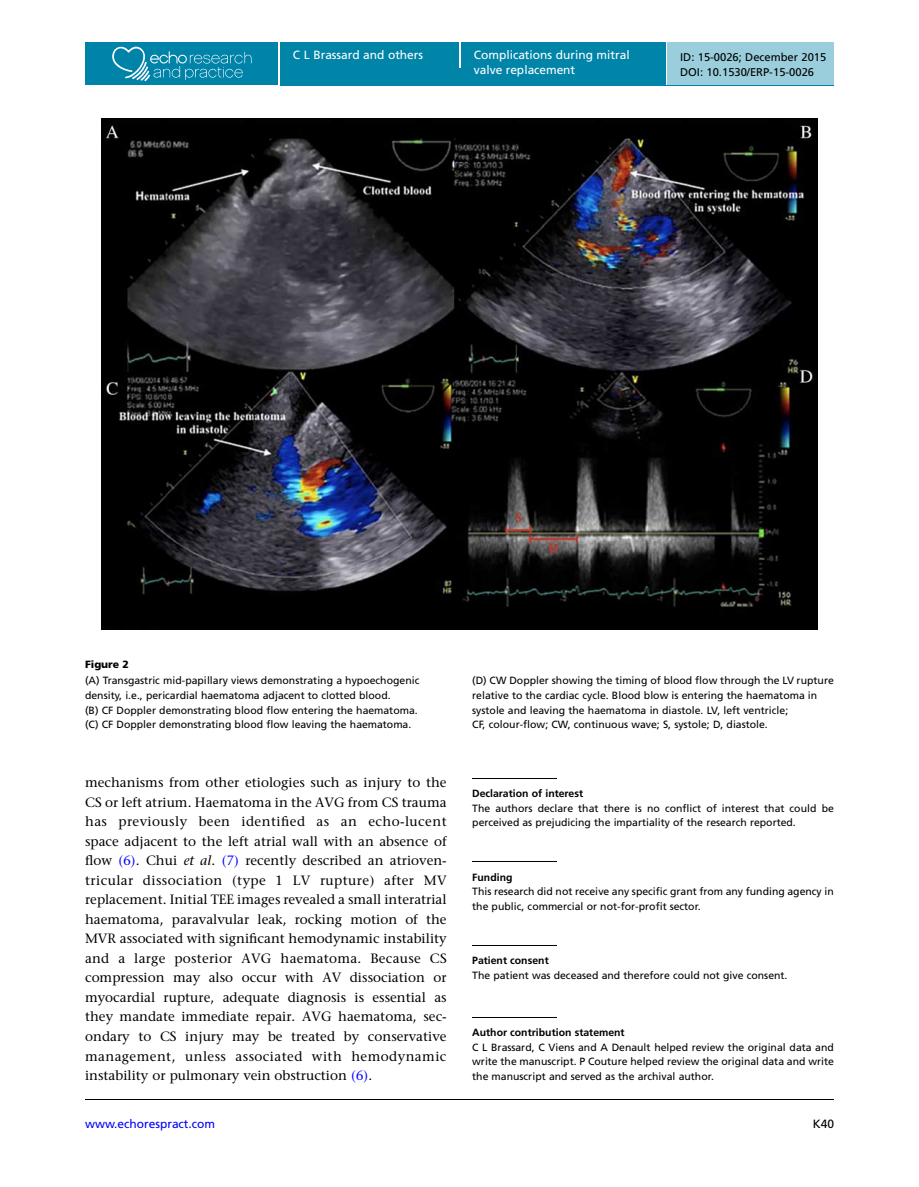
<style>
.page{position:relative;width:919px;height:1187px;background:#fff}
.page>*{position:absolute;margin:0;border:0;box-sizing:border-box;transform-origin:0 0}
.t1{font:13.5px/19.5px "Adv PS9725";color:#000;text-align:justify}
.t2{font:12px/14.5px "Adv PSA334";color:#fff}
.t3{font:12px "Adv PSA334";color:#00f}
.t4{font:12px "Adv PSA334";color:#000}
.t5{font:11.25px/14.5px "Adv PSA334";color:#000}
.t6{font:10.5px/14.5px "Adv PSA334";color:#000}
.t7{font:10.5px "Adv PSA336";color:#000}
.t8{font:10.5px "Adv PSA338";color:#000}
.s1{color:#00f}
.s2{font-family:"Adv PS9794"}
</style>
<div class="page">
<hr style="left:472px;top:777px;width:84px;height:1px;background:#000">
<hr style="left:472px;top:861px;width:84px;height:1px;background:#000">
<hr style="left:472px;top:944px;width:84px;height:1px;background:#000">
<hr style="left:472px;top:1016px;width:84px;height:1px;background:#000">
<img style="left:102px;top:119px;width:715px;height:510px">
<div style="left:85px;top:43px;width:194px;height:42px;background:#0083a8"></div>
<svg style="left:112px;top:46px;width:139px;height:36px"></svg>
<div style="left:280px;top:51px;width:553px;height:34px;background:#0084a8"></div>
<div style="left:280px;top:43px;width:179px;height:8px;background:#0084a8"></div>
<hr style="left:459px;top:43px;width:2px;height:25px;background:#fff">
<div style="left:461px;top:43px;width:204px;height:42px;background:#0084a8"></div>
<hr style="left:665px;top:43px;width:2px;height:42px;background:#fff">
<div style="left:667px;top:43px;width:82px;height:42px;background:#9acedc"></div>
<div style="left:749px;top:43px;width:84px;height:42px;background:#9acedc"></div>
<hr style="left:85px;top:1099px;width:748px;height:1px;background:#000">
<p class="t2" style="left:293px;top:49px;width:132px">C L Brassard and others</p>
<p class="t2" style="left:473px;top:49px;width:157px">Complications during mitral valve replacement</p>
<p class="t5" style="left:680px;top:51px;width:148px">ID: 15-0026; December 2015<br>DOI: 10.1530/ERP-15-0026</p>
<p class="t8" style="left:85px;top:660px;width:45px">Figure 2</p>
<p class="t6" style="left:85px;top:674px;width:336px">(A) Transgastric mid-papillary views demonstrating a hypoechogenic density, i.e., pericardial haematoma adjacent to clotted blood.<br>(B) CF Doppler demonstrating blood flow entering the haematoma. (C) CF Doppler demonstrating blood flow leaving the haematoma.</p>
<p class="t6" style="left:472px;top:674px;width:363px">(D) CW Doppler showing the timing of blood flow through the LV rupture relative to the cardiac cycle. Blood blow is entering the haematoma in systole and leaving the haematoma in diastole. LV, left ventricle;<br>CF, colour-flow; CW, continuous wave; S, systole; D, diastole.</p>
<p class="t1" style="left:85px;top:774px;width:363px">mechanisms from other etiologies such as injury to the CS or left atrium. Haematoma in the AVG from CS trauma has previously been identified as an echo-lucent space adjacent to the left atrial wall with an absence of flow <span class="s1">(6)</span>. Chui <span class="s2">et al</span>. <span class="s1">(7)</span> recently described an atrioven&shy;tricular dissociation (type 1 LV rupture) after MV replacement. Initial TEE images revealed a small interatrial haematoma, paravalvular leak, rocking motion of the MVR associated with significant hemodynamic instability and a large posterior AVG haematoma. Because CS compression may also occur with AV dissociation or myocardial rupture, adequate diagnosis is essential as they mandate immediate repair. AVG haematoma, sec&shy;ondary to CS injury may be treated by conservative management, unless associated with hemodynamic instability or pulmonary vein obstruction <span class="s1">(6)</span>.</p>
<p class="t7" style="left:472px;top:789px;width:112px">Declaration of interest</p>
<p class="t6" style="left:472px;top:801px;width:363px">The authors declare that there is no conflict of interest that could be perceived as prejudicing the impartiality of the research reported.</p>
<p class="t7" style="left:472px;top:872px;width:42px">Funding</p>
<p class="t6" style="left:472px;top:885px;width:363px">This research did not receive any specific grant from any funding agency in the public, commercial or not-for-profit sector.</p>
<p class="t7" style="left:472px;top:956px;width:78px">Patient consent</p>
<p class="t6" style="left:472px;top:968px;width:317px">The patient was deceased and therefore could not give consent.</p>
<p class="t7" style="left:472px;top:1028px;width:154px">Author contribution statement</p>
<p class="t6" style="left:472px;top:1040px;width:363px;text-align:justify">C L Brassard, C Viens and A Denault helped review the original data and write the manuscript. P Couture helped review the original data and write the manuscript and served as the archival author.</p>
<p class="t3" style="left:85px;top:1119px;width:131px">www.echorespract.com</p>
<p class="t4" style="left:812px;top:1119px;width:23px">K40</p>
</div>
